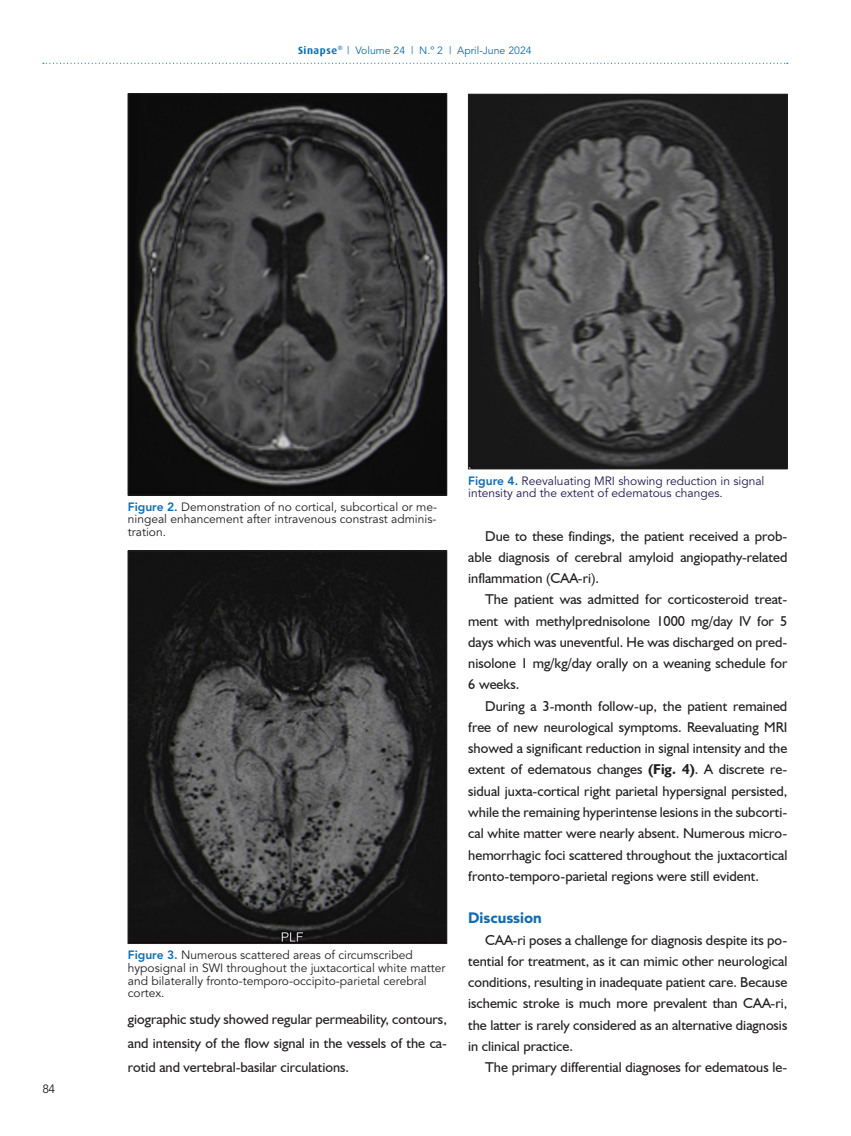
<style>
.page{position:relative;width:851px;height:1136px;background:#fff}
.page>*{position:absolute;margin:0;border:0;box-sizing:border-box;transform-origin:0 0}
._4-Subtitulos_1{font:900 15px "Avenir";color:#0d6cb6}
._4-Texto_normal{font:14.25px/21.3px "Humanist 521 BT";color:#231f20;text-align:justify}
._5-Tabelas_texto_tit{font:12px/12.8px "Avenir";color:#231f20;text-align:justify}
._5-Tabelas_texto_tit-2{font:12px/12.8px "Avenir";color:#20194e}
.t1{font:10.5px "Avenir";color:#0d6cb6}
.s1{font-family:"Dax";font-weight:700}
.s2{font-weight:800;color:#0d6cb6}
.s3{font-weight:700}
</style>
<div class="page">
<svg style="left:43px;top:63px;width:744px;height:1px"></svg>
<img style="left:130px;top:96px;width:315px;height:397px">
<div style="left:128px;top:94px;width:319px;height:401px;border:1px solid #231f20"></div>
<img style="left:130px;top:552px;width:315px;height:389px">
<div style="left:128px;top:550px;width:319px;height:393px;border:1px solid #231f20"></div>
<img style="left:470px;top:96px;width:315px;height:371px">
<div style="left:468px;top:94px;width:319px;height:375px;border:1px solid #231f20"></div>
<p class="t1" style="left:298px;top:44px;width:235px"><span class="s1">Sinapse</span><sup>®</sup> | Volume 24 | N.º 2 | April-June 2024</p>
<p class="_5-Tabelas_texto_tit" style="left:43px;top:1083px;width:14px">84</p>
<p class="_5-Tabelas_texto_tit" style="left:128px;top:500px;width:311px"><span class="s2">Figure 2.</span> Demonstration of no cortical, subcortical or me&shy;ningeal enhancement after intravenous constrast adminis&shy;tration.</p>
<p class="_5-Tabelas_texto_tit" style="left:128px;top:948px;width:319px;text-align:left"><span class="s2">Figure 3.</span> Numerous scattered areas of circumscribed hyposignal in SWI throughout the juxtacortical white matter and bilaterally fronto-temporo-occipito-parietal cerebral cortex.</p>
<p class="_4-Texto_normal" style="left:128px;top:1006px;width:320px;line-height:24.2px">giographic study showed regular permeability, contours, and intensity of the flow signal in the vessels of the ca&shy;rotid and vertebral-basilar circulations.</p>
<p class="_5-Tabelas_texto_tit-2" style="left:468px;top:474px;width:298px"><span class="s2">Figure 4.</span> Reevaluating MRI showing reduction in signal intensity and the extent of edematous changes.</p>
<p class="_4-Texto_normal" style="left:468px;top:524px;width:320px;text-indent:17px">Due to these findings, the patient received a prob&shy;able diagnosis of cerebral amyloid angiopathy-related inflammation (CAA-ri).</p>
<p class="_4-Texto_normal" style="left:468px;top:588px;width:320px;text-indent:17px">The patient was admitted for corticosteroid treat&shy;ment with methylprednisolone 1000 mg/day IV for 5 days which was uneventful. He was discharged on pred&shy;nisolone 1 mg/kg/day orally on a weaning schedule for 6 weeks.</p>
<p class="_4-Texto_normal" style="left:468px;top:694px;width:320px;text-indent:17px">During a 3-month follow-up, the patient remained free of new neurological symptoms. Reevaluating MRI showed a significant reduction in signal intensity and the extent of edematous changes <span class="s3">(Fig. 4)</span>. A discrete re&shy;sidual juxta-cortical right parietal hypersignal persisted, while the remaining hyperintense lesions in the subcorti&shy;cal white matter were nearly absent. Numerous micro&shy;hemorrhagic foci scattered throughout the juxtacortical fronto-temporo-parietal regions were still evident.</p>
<p class="_4-Subtitulos_1" style="left:468px;top:908px;width:75px">Discussion</p>
<p class="_4-Texto_normal" style="left:468px;top:928px;width:320px;text-indent:17px">CAA-ri poses a challenge for diagnosis despite its po&shy;tential for treatment, as it can mimic other neurological conditions, resulting in inadequate patient care. Because ischemic stroke is much more prevalent than CAA-ri, the latter is rarely considered as an alternative diagnosis in clinical practice.</p>
<p class="_4-Texto_normal" style="left:485px;top:1056px;width:303px">The primary differential diagnoses for edematous le-</p>
</div>
